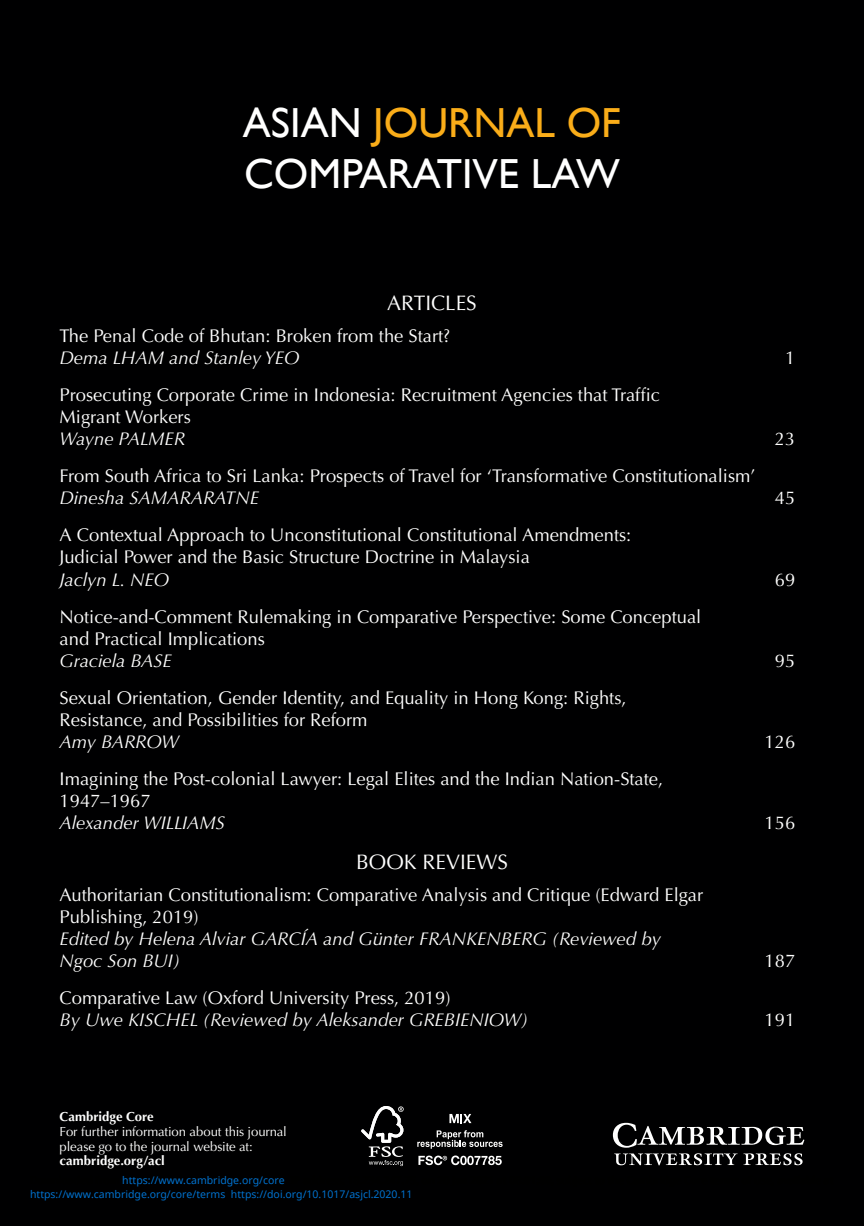
<style>
.page{position:relative;width:864px;height:1226px;background:#fff}
.page>*{position:absolute;margin:0;border:0;box-sizing:border-box;transform-origin:0 0}
.t1{font:42px/50.4px "Gill Sans";color:#fff}
.t2{font:21px "Optima";color:#fff}
.t3{font:18.38px/22.1px "Optima";color:#fff}
.t4{font:italic 18.38px/22.1px "Optima";color:#fff}
.t5{font:18.38px "Optima";color:#fff}
.t6{font:13.12px/14.9px "Optima";letter-spacing:-.01em;color:#fff}
.t7{font:10.5px "Noto Sans";color:#0172cf}
.s1{color:#faad19}
.s2{font-style:italic}
.s3{font-style:normal}
.s4{font-weight:700}
.s5{color:#000}
</style>
<div class="page">
<div style="left:0;top:0;width:863px;height:1225px;background:#000001"></div>
<svg style="left:612px;top:1122px;width:192px;height:43px"></svg>
<svg style="left:449px;top:1113px;width:22px;height:9px"></svg>
<svg style="left:417px;top:1130px;width:85px;height:18px"></svg>
<svg style="left:418px;top:1155px;width:83px;height:9px"></svg>
<svg style="left:361px;top:1106px;width:42px;height:59px"></svg>
<p class="t1" style="left:243px;top:98px;width:379px">ASIAN <span class="s1">JOURNAL OF<br></span>COMPARATIVE LAW</p>
<p class="t2" style="left:387px;top:294px;width:91px">ARTICLES</p>
<p class="t3" style="left:60px;top:327px;width:392px">The Penal Code of Bhutan: Broken from the Start?<br><span class="s2">Dema LHAM and Stanley YEO</span></p>
<p class="t3" style="left:60px;top:386px;width:601px">Prosecuting Corporate Crime in Indonesia: Recruitment Agencies that Traffic<br>Migrant Workers<br><span class="s2">Wayne PALMER</span></p>
<p class="t3" style="left:60px;top:467px;width:697px">From South Africa to Sri Lanka: Prospects of Travel for ‘Transformative Constitutionalism’<br><span class="s2">Dinesha SAMARARATNE</span></p>
<p class="t3" style="left:60px;top:526px;width:573px">A Contextual Approach to Unconstitutional Constitutional Amendments:<br>Judicial Power and the Basic Structure Doctrine in Malaysia<br><span class="s2">Jaclyn L. NEO</span></p>
<p class="t3" style="left:60px;top:607px;width:643px">Notice-and-Comment Rulemaking in Comparative Perspective: Some Conceptual and Practical Implications<br><span class="s2">Graciela BASE</span></p>
<p class="t3" style="left:60px;top:688px;width:568px">Sexual Orientation, Gender Identity, and Equality in Hong Kong: Rights,<br>Resistance, and Possibilities for Reform<br><span class="s2">Amy BARROW</span></p>
<p class="t3" style="left:60px;top:769px;width:605px">Imagining the Post-colonial Lawyer: Legal Elites and the Indian Nation-State,<br>1947–1967<br><span class="s2">Alexander WILLIAMS</span></p>
<p class="t2" style="left:356px;top:853px;width:153px">BOOK REVIEWS</p>
<p class="t3" style="left:60px;top:885px;width:645px">Authoritarian Constitutionalism: Comparative Analysis and Critique (Edward Elgar Publishing, 2019)<br><span class="s2">Edited by Helena Alviar GARCÍA and Günter FRANKENBERG (Reviewed by Ngoc Son BUI)</span></p>
<p class="t4" style="left:60px;top:986px;width:470px"><span class="s3">Comparative Law (Oxford University Press, 2019)<br></span>By Uwe KISCHEL (Reviewed by Aleksander GREBIENIOW)</p>
<p class="t5" style="left:784px;top:347px;width:12px">1</p>
<p class="t5" style="left:774px;top:428px;width:22px">23</p>
<p class="t5" style="left:774px;top:487px;width:22px">45</p>
<p class="t5" style="left:774px;top:568px;width:22px">69</p>
<p class="t5" style="left:774px;top:649px;width:22px">95</p>
<p class="t5" style="left:764px;top:730px;width:32px">126</p>
<p class="t5" style="left:764px;top:811px;width:32px">156</p>
<p class="t5" style="left:764px;top:950px;width:32px">187</p>
<p class="t5" style="left:764px;top:1009px;width:32px">191</p>
<p class="t6" style="left:60px;top:1110px;width:229px"><span class="s4">Cambridge Core<br></span>For further information about this journal please go to the journal website at: <span class="s4">cambridge.org/acl</span></p>
<p class="t7" style="left:30px;top:1186px;width:384px">https://www.cambridge.org/core/terms<span class="s5">.</span> https://doi.org/10.1017/asjcl.2020.11</p>
</div>
